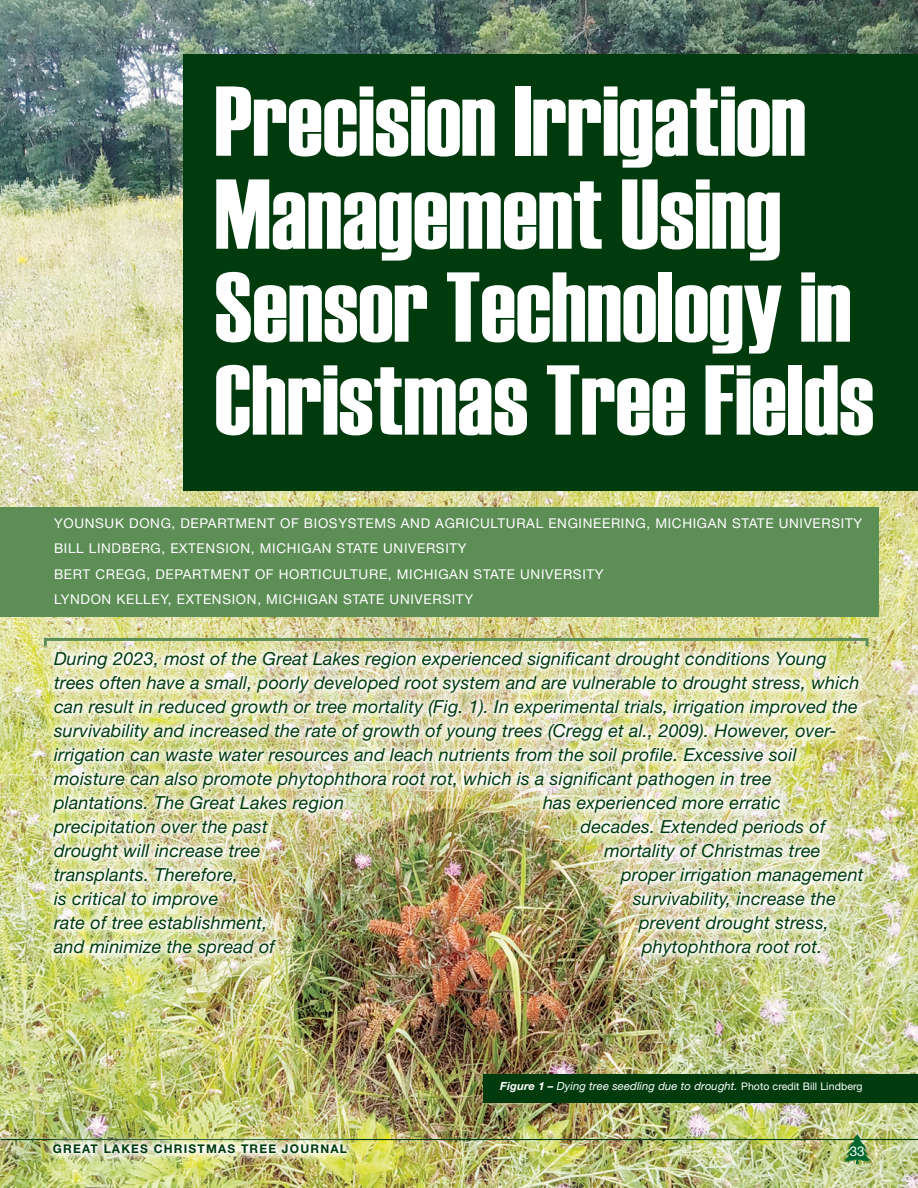
<style>
.page{position:relative;width:918px;height:1188px;background:#fff}
.page>*{position:absolute;margin:0;border:0;box-sizing:border-box;transform-origin:0 0}
.t1{font:99px/93px "Haettenschweiler";color:#fff}
.t2{font:italic 18px/24px "Helvetica Neue LT Std";letter-spacing:.01em;color:#003b0d}
.t3{font:13.5px/25.3px "Helvetica Neue LT Std";letter-spacing:.05em;color:#fff}
.t4{font:700 12px "Helvetica Neue LT Std";letter-spacing:.1em;color:#003b0d}
.t5{font:italic 11.25px "Helvetica Neue LT Std";letter-spacing:.01em;color:#fff}
.s1{font-weight:700}
.s2{font-style:normal;font-size:10.5px}
</style>
<div class="page">
<img style="left:0;top:0;width:918px;height:1188px">
<hr style="left:1px;top:1139px;width:917px;height:1px;background:#003b0d">
<img style="left:44px;top:1135px;width:312px;height:28px">
<svg style="left:844px;top:1134px;width:27px;height:30px"></svg>
<img style="left:44px;top:642px;width:829px;height:324px">
<div style="left:184px;top:54px;width:734px;height:436px;background:#003b0d"></div>
<div style="left:484px;top:1074px;width:434px;height:28px;background:#003b0d"></div>
<div style="left:0;top:508px;width:879px;height:109px;background:#5c8e55"></div>
<div style="left:44px;top:638px;width:824px;height:10px;border:3px solid #5c8e55"></div>
<h1 class="t1" style="left:214px;top:70px;width:661px">Precision Irrigation<br>Management Using<br>Sensor Technology in<br>Christmas Tree Fields</h1>
<p class="t3" style="left:54px;top:510px;width:810px">YOUNSUK DONG, DEPARTMENT OF BIOSYSTEMS AND AGRICULTURAL ENGINEERING, MICHIGAN STATE UNIVERSITY BILL LINDBERG, EXTENSION, MICHIGAN STATE UNIVERSITY<br>BERT CREGG, DEPARTMENT OF HORTICULTURE, MICHIGAN STATE UNIVERSITY<br>LYNDON KELLEY, EXTENSION, MICHIGAN STATE UNIVERSITY</p>
<p class="t2" style="left:54px;top:646px;width:807px">During 2023, most of the Great Lakes region experienced significant drought conditions Young trees often have a small, poorly developed root system and are vulnerable to drought stress, which can result in reduced growth or tree mortality (Fig. 1). In experimental trials, irrigation improved the survivability and increased the rate of growth of young trees (Cregg et al., 2009). However, over&shy;irrigation can waste water resources and leach nutrients from the soil profile. Excessive soil moisture can also promote phytophthora root rot, which is a significant pathogen in tree plantations. The Great Lakes region</p>
<p class="t2" style="left:543px;top:790px;width:239px">has experienced more erratic</p>
<p class="t2" style="left:54px;top:814px;width:215px">precipitation over the past</p>
<p class="t2" style="left:580px;top:814px;width:246px">decades. Extended periods of</p>
<p class="t2" style="left:54px;top:838px;width:208px">drought will increase tree</p>
<p class="t2" style="left:604px;top:838px;width:218px">mortality of Christmas tree</p>
<p class="t2" style="left:54px;top:862px;width:186px">transplants. Therefore,</p>
<p class="t2" style="left:621px;top:862px;width:244px">proper irrigation management</p>
<p class="t2" style="left:54px;top:886px;width:166px">is critical to improve</p>
<p class="t2" style="left:633px;top:886px;width:205px">survivability, increase the</p>
<p class="t2" style="left:54px;top:910px;width:215px">rate of tree establishment,</p>
<p class="t2" style="left:639px;top:910px;width:191px">prevent drought stress,</p>
<p class="t2" style="left:54px;top:934px;width:222px">and minimize the spread of</p>
<p class="t2" style="left:642px;top:934px;width:182px">phytophthora root rot.</p>
<p class="t5" style="left:500px;top:1079px;width:364px"><span class="s1">Figure 1 –</span> Dying tree seedling due to drought. <span class="s2">Photo credit Bill Lindberg</span></p>
<p class="t4" style="left:53px;top:1141px;width:296px">GREAT LAKES CHRISTMAS TREE JOURNAL</p>
<p class="t3" style="left:850px;top:1138px;width:17px">33</p>
</div>
